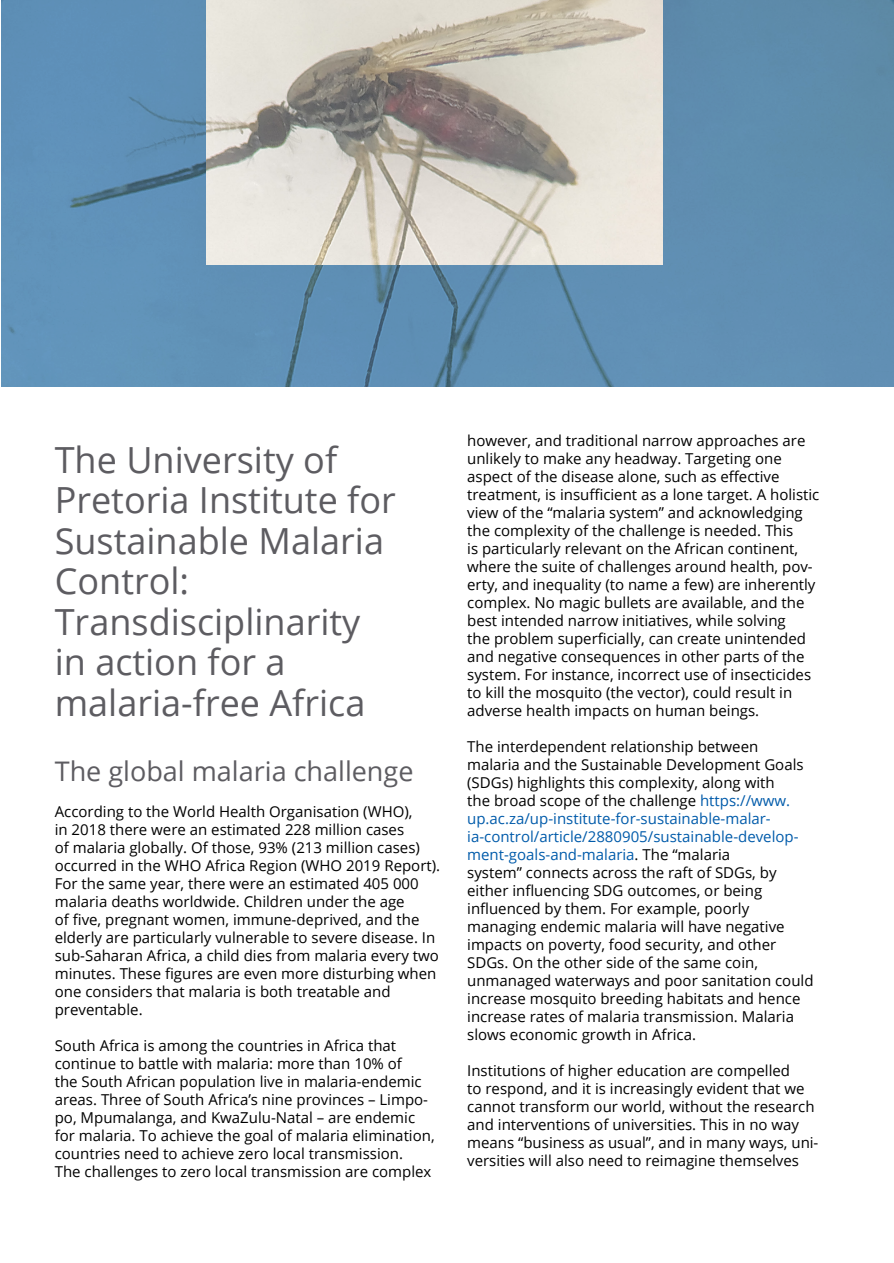
<style>
.page{position:relative;width:894px;height:1263px;background:#fff}
.page>*{position:absolute;margin:0;border:0;box-sizing:border-box;transform-origin:0 0}
.t1{font:36px/40.5px "Open Sans";color:#5d5c61}
.t2{font:27px "Open Sans";color:#5d5c61}
.t3{font:15px/18px "Open Sans";color:#000}
.s1{color:#005baa}
</style>
<div class="page">
<div style="left:1px;top:0;width:893px;height:387px;background:#5f8fb5"></div>
<img style="left:206px;top:0;width:457px;height:264px">
<h1 class="t1" style="left:55px;top:439px;width:343px">The University of<br>Pretoria Institute for<br>Sustainable Malaria<br>Control:<br>Transdisciplinarity in action for a malaria-free Africa</h1>
<h2 class="t2" style="left:55px;top:752px;width:360px">The global malaria challenge</h2>
<p class="t3" style="left:55px;top:802px;width:387px">According to the World Health Organisation (WHO),<br>in 2018 there were an estimated 228 million cases<br>of malaria globally. Of those, 93% (213 million cases) occurred in the WHO Africa Region (WHO 2019 Report).<br>For the same year, there were an estimated 405 000 malaria deaths worldwide. Children under the age<br>of five, pregnant women, immune-deprived, and the elderly are particularly vulnerable to severe disease. In sub-Saharan Africa, a child dies from malaria every two minutes. These figures are even more disturbing when one considers that malaria is both treatable and preventable.</p>
<p class="t3" style="left:55px;top:1036px;width:381px">South Africa is among the countries in Africa that continue to battle with malaria: more than 10% of<br>the South African population live in malaria-endemic areas. Three of South Africa’s nine provinces – Limpo&shy;po, Mpumalanga, and KwaZulu-Natal – are endemic for malaria. To achieve the goal of malaria elimination, countries need to achieve zero local transmission.<br>The challenges to zero local transmission are complex</p>
<p class="t3" style="left:467px;top:431px;width:354px">however, and traditional narrow approaches are unlikely to make any headway. Targeting one aspect of the disease alone, such as effective treatment, is insufficient as a lone target. A holistic view of the “malaria system” and acknowledging the complexity of the challenge is needed. This<br>is particularly relevant on the African continent, where the suite of challenges around health, pov&shy;erty, and inequality (to name a few) are inherently complex. No magic bullets are available, and the best intended narrow initiatives, while solving<br>the problem superficially, can create unintended and negative consequences in other parts of the system. For instance, incorrect use of insecticides to kill the mosquito (the vector), could result in adverse health impacts on human beings.</p>
<p class="t3" style="left:467px;top:737px;width:348px">The interdependent relationship between malaria and the Sustainable Development Goals (SDGs) highlights this complexity, along with<br>the broad scope of the challenge <span class="s1">https://www. up.ac.za/up-institute-for-sustainable-malar&shy;ia-control/article/2880905/sustainable-develop&shy;ment-goals-and-malaria</span>. The “malaria<br>system” connects across the raft of SDGs, by either influencing SDG outcomes, or being influenced by them. For example, poorly managing endemic malaria will have negative impacts on poverty, food security, and other SDGs. On the other side of the same coin, unmanaged waterways and poor sanitation could increase mosquito breeding habitats and hence increase rates of malaria transmission. Malaria slows economic growth in Africa.</p>
<p class="t3" style="left:467px;top:1061px;width:353px">Institutions of higher education are compelled<br>to respond, and it is increasingly evident that we cannot transform our world, without the research and interventions of universities. This in no way means “business as usual”, and in many ways, uni&shy;versities will also need to reimagine themselves</p>
</div>
